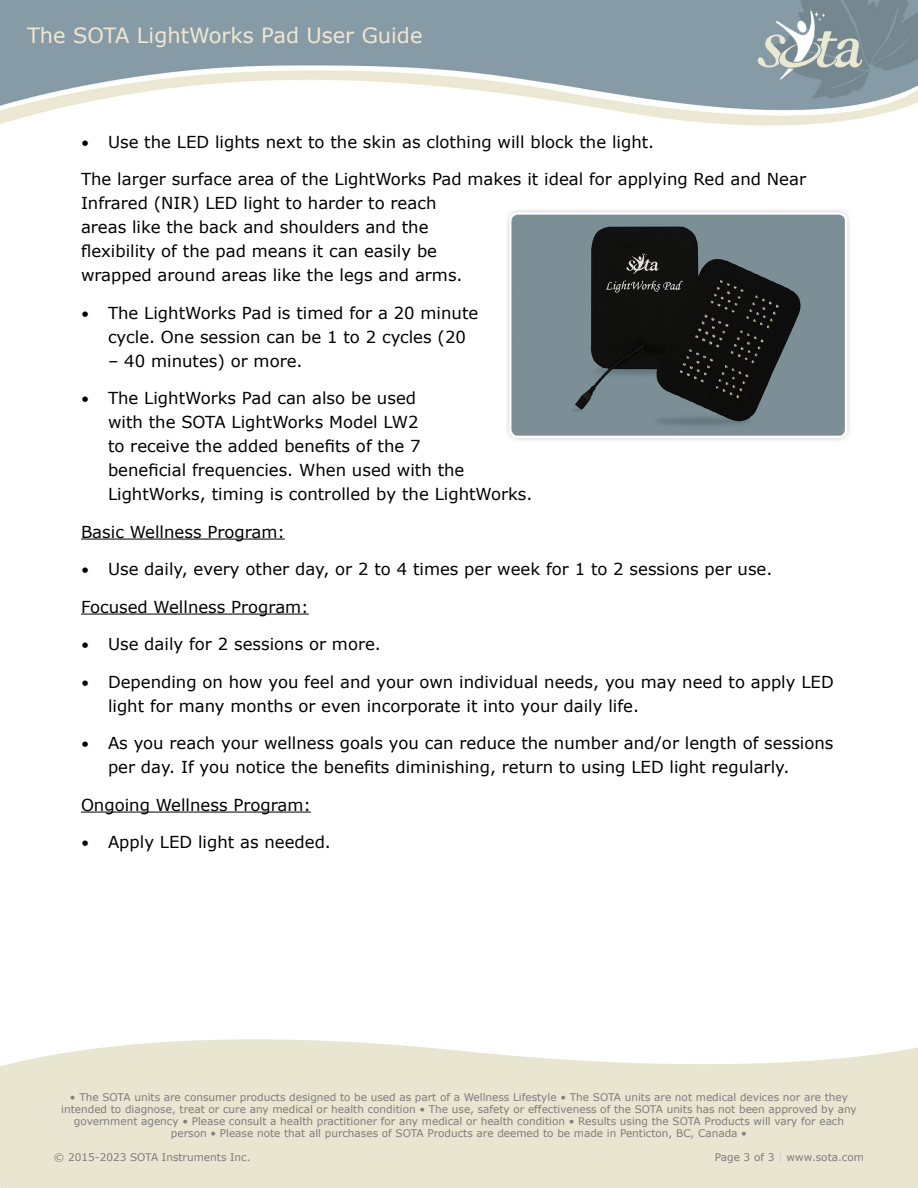
<style>
.page{position:relative;width:918px;height:1188px;background:#fff}
.page>*{position:absolute;margin:0;border:0;box-sizing:border-box;transform-origin:0 0}
.t1{font:21px "Verdana";color:#f0e7d4}
.t2{font:16.5px/24px "Verdana";color:#000}
.t3{font:10.5px/12px "Verdana";color:#7d7c7b;text-align:center}
.s1{font-size:15px}
.s2{color:#cbcaca}
</style>
<div class="page">
<img style="left:0;top:0;width:918px;height:126px">
<hr style="left:81px;top:539px;width:204px;height:1px;background:#000">
<hr style="left:81px;top:614px;width:228px;height:1px;background:#000">
<hr style="left:81px;top:812px;width:230px;height:1px;background:#000">
<img style="left:507px;top:210px;width:343px;height:230px">
<p class="t1" style="left:27px;top:22px;width:397px">The SOTA LightWorks Pad User Guide</p>
<p class="t2" style="left:81px;top:129px;width:575px"><span class="s1">•</span> Use the LED lights next to the skin as clothing will block the light.</p>
<p class="t2" style="left:81px;top:167px;width:727px">The larger surface area of the LightWorks Pad makes it ideal for applying Red and Near Infrared (NIR) LED light to harder to reach<br>areas like the back and shoulders and the<br>flexibility of the pad means it can easily be<br>wrapped around areas like the legs and arms.</p>
<p class="t2" style="left:108px;top:300px;width:372px;text-indent:-27px"><span class="s1">•</span> The LightWorks Pad is timed for a 20 minute cycle. One session can be 1 to 2 cycles (20</p>
<p class="t2" style="left:108px;top:348px;width:196px">– 40 minutes) or more.</p>
<p class="t2" style="left:108px;top:386px;width:426px;text-indent:-27px"><span class="s1">•</span> The LightWorks Pad can also be used<br>with the SOTA LightWorks Model LW2<br>to receive the added benefits of the 7<br>beneficial frequencies. When used with the LightWorks, timing is controlled by the LightWorks.</p>
<p class="t2" style="left:81px;top:519px;width:205px">Basic Wellness Program:</p>
<p class="t2" style="left:81px;top:557px;width:693px"><span class="s1">•</span> Use daily, every other day, or 2 to 4 times per week for 1 to 2 sessions per use.</p>
<p class="t2" style="left:81px;top:594px;width:229px">Focused Wellness Program:</p>
<p class="t2" style="left:81px;top:632px;width:301px"><span class="s1">•</span> Use daily for 2 sessions or more.</p>
<p class="t2" style="left:108px;top:669px;width:727px;text-indent:-27px"><span class="s1">•</span> Depending on how you feel and your own individual needs, you may need to apply LED light for many months or even incorporate it into your daily life.</p>
<p class="t2" style="left:108px;top:731px;width:727px;text-indent:-27px"><span class="s1">•</span> As you reach your wellness goals you can reduce the number and/or length of sessions per day. If you notice the benefits diminishing, return to using LED light regularly.</p>
<p class="t2" style="left:81px;top:792px;width:231px">Ongoing Wellness Program:</p>
<p class="t2" style="left:81px;top:830px;width:251px"><span class="s1">•</span> Apply LED light as needed.</p>
<p class="t3" style="left:61px;top:1091px;width:797px">• The SOTA units are consumer products designed to be used as part of a Wellness Lifestyle • The SOTA units are not medical devices nor are they intended to diagnose, treat or cure any medical or health condition • The use, safety or effectiveness of the SOTA units has not been approved by any government agency • Please consult a health practitioner for any medical or health condition • Results using the SOTA Products will vary for each person • Please note that all purchases of SOTA Products are deemed to be made in Penticton, BC, Canada •</p>
<p class="t3" style="left:54px;top:1151px;width:198px">© 2015-2023 SOTA Instruments Inc.</p>
<p class="t3" style="left:715px;top:1151px;width:151px">Page 3 of 3 <span class="s2">|</span> www.sota.com</p>
</div>
